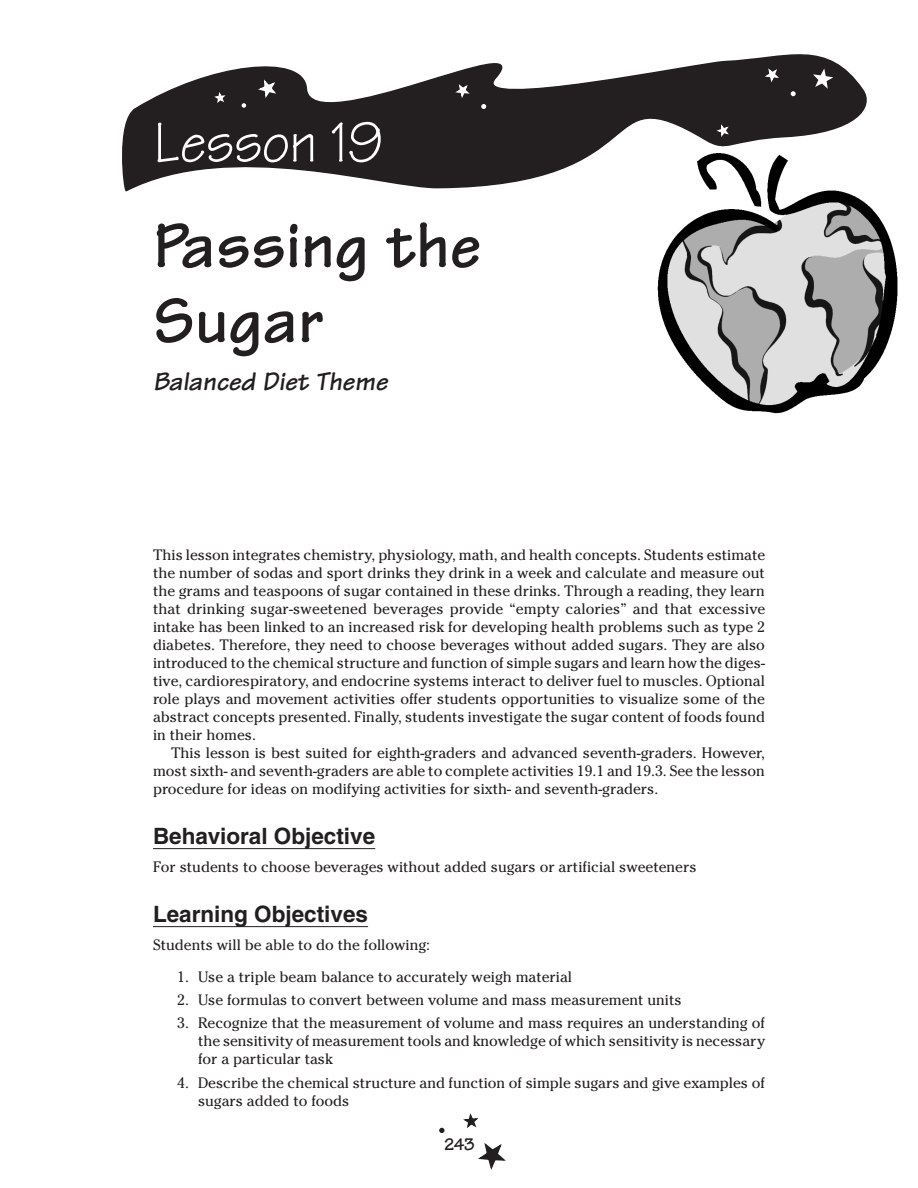
<style>
.page{position:relative;width:918px;height:1188px;background:#fff}
.page>*{position:absolute;margin:0;border:0;box-sizing:border-box;transform-origin:0 0}
.t1{font:700 67.5px/75px "Tekton";color:#231f20}
.t2{font:60px "Tekton";letter-spacing:-.02em;color:#fff}
.t3{font:italic 700 27px "Tekton";color:#231f20}
.t4{font:700 22.5px "Helvetica";color:#231f20}
.t5{font:700 18px "Tekton";color:#231f20}
.t6{font:15px/18px "Cheltenham";color:#231f20;text-align:justify}
</style>
<div class="page">
<img style="left:657px;top:193px;width:241px;height:221px">
<svg style="left:122px;top:54px;width:745px;height:139px"></svg>
<svg style="left:813px;top:68px;width:20px;height:21px"></svg>
<svg style="left:212px;top:90px;width:16px;height:14px"></svg>
<svg style="left:256px;top:77px;width:22px;height:21px"></svg>
<svg style="left:763px;top:66px;width:18px;height:16px"></svg>
<svg style="left:242px;top:103px;width:4px;height:5px"></svg>
<svg style="left:791px;top:91px;width:5px;height:5px"></svg>
<svg style="left:453px;top:82px;width:19px;height:16px"></svg>
<svg style="left:481px;top:104px;width:5px;height:5px"></svg>
<svg style="left:714px;top:122px;width:17px;height:15px"></svg>
<svg style="left:478px;top:1143px;width:28px;height:27px"></svg>
<svg style="left:463px;top:1113px;width:16px;height:15px"></svg>
<svg style="left:439px;top:1128px;width:5px;height:5px"></svg>
<hr style="left:153px;top:848px;width:222px;height:1px;background:#231f20">
<hr style="left:153px;top:926px;width:215px;height:1px;background:#231f20">
<h2 class="t2" style="left:153px;top:105px;width:232px">Lesson 19</h2>
<h1 class="t1" style="left:153px;top:208px;width:329px">Passing the<br>Sugar</h1>
<h3 class="t3" style="left:153px;top:364px;width:236px">Balanced Diet Theme</h3>
<p class="t6" style="left:153px;top:546px;width:614px">This lesson integrates chemistry, physiology, math, and health concepts. Students estimate the number of sodas and sport drinks they drink in a week and calculate and measure out the grams and teaspoons of sugar contained in these drinks. Through a reading, they learn that drinking sugar-sweetened beverages provide “empty calories” and that excessive intake has been linked to an increased risk for developing health problems such as type 2 diabetes. Therefore, they need to choose beverages without added sugars. They are also introduced to the chemical structure and function of simple sugars and learn how the diges&shy;tive, cardiorespiratory, and endocrine systems interact to deliver fuel to muscles. Optional role plays and movement activities offer students opportunities to visualize some of the abstract concepts presented. Finally, students investigate the sugar content of foods found in their homes.</p>
<p class="t6" style="left:153px;top:744px;width:614px;text-indent:18px">This lesson is best suited for eighth-graders and advanced seventh-graders. However, most sixth- and seventh-graders are able to complete activities 19.1 and 19.3. See the lesson procedure for ideas on modifying activities for sixth- and seventh-graders.</p>
<h3 class="t4" style="left:153px;top:822px;width:224px">Behavioral Objective</h3>
<p class="t6" style="left:153px;top:858px;width:545px">For students to choose beverages without added sugars or artificial sweeteners</p>
<h3 class="t4" style="left:153px;top:900px;width:217px">Learning Objectives</h3>
<p class="t6" style="left:153px;top:936px;width:279px">Students will be able to do the following:</p>
<p class="t6" style="left:177px;top:968px;width:396px">1. Use a triple beam balance to accurately weigh material</p>
<p class="t6" style="left:177px;top:991px;width:506px">2. Use formulas to convert between volume and mass measurement units</p>
<p class="t6" style="left:198px;top:1014px;width:569px;text-indent:-21px">3. Recognize that the measurement of volume and mass requires an understanding of the sensitivity of measurement tools and knowledge of which sensitivity is necessary for a particular task</p>
<p class="t6" style="left:198px;top:1073px;width:568px;text-indent:-21px">4. Describe the chemical structure and function of simple sugars and give examples of sugars added to foods</p>
<p class="t5" style="left:444px;top:1133px;width:32px">243</p>
</div>
